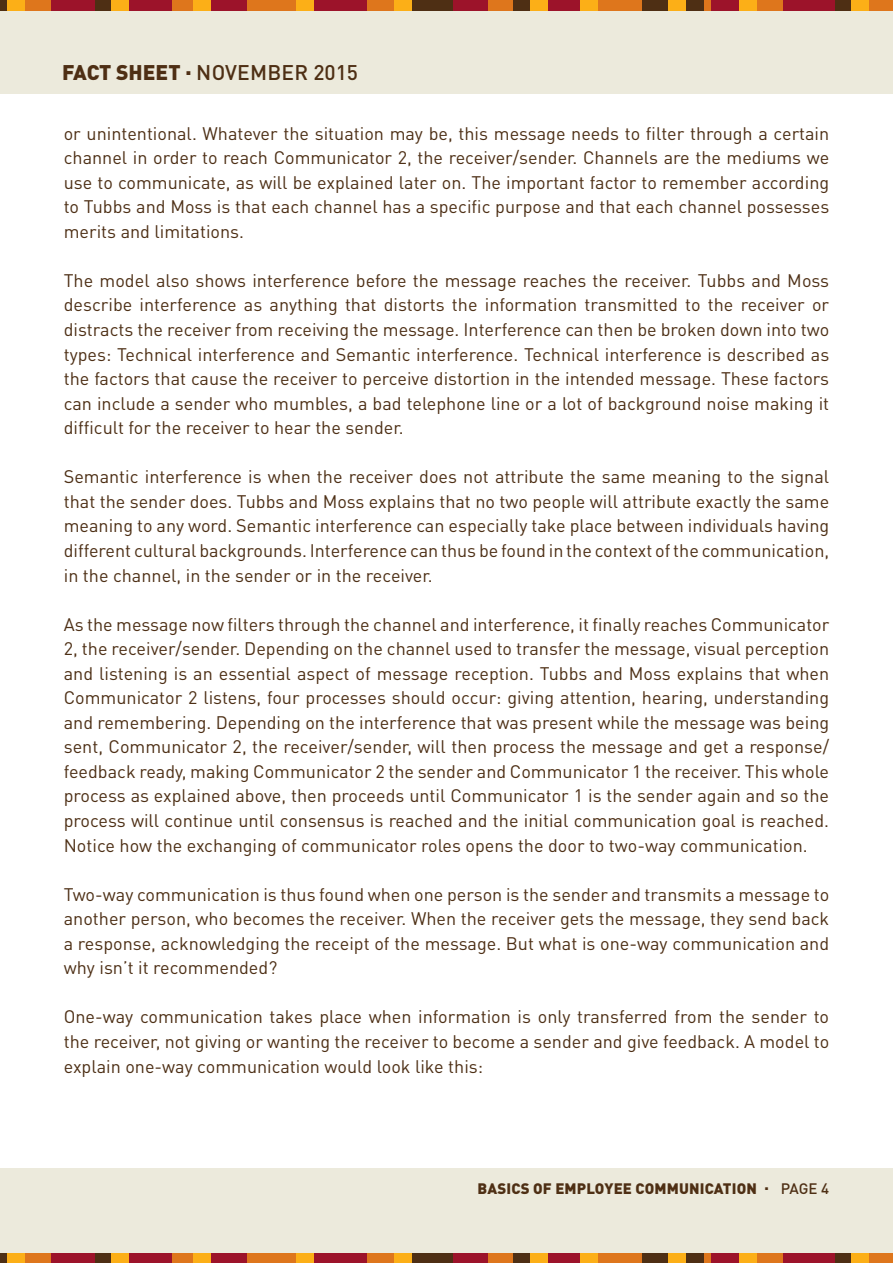
<style>
.page{position:relative;width:893px;height:1263px;background:#fff}
.page>*{position:absolute;margin:0;border:0;box-sizing:border-box;transform-origin:0 0}
.t1{font:500 21px "DIN Pro";letter-spacing:.01em;color:#4e2f14}
.t2{font:18px/24.6px "DIN Pro";color:#4d2f15;text-align:justify}
.t3{font:900 15px "DIN Pro";letter-spacing:.01em;color:#4e2f14}
.t4{font:500 15px "DIN Pro";color:#4e2f14}
.s1{font-weight:900}
</style>
<div class="page">
<div style="left:0;top:1168px;width:893px;height:95px;background:#eceadc"></div>
<div style="left:0;top:0;width:893px;height:94px;background:#eceadc"></div>
<div style="left:0;top:0;width:893px;height:10px;background:#de761c"></div>
<div style="left:546px;top:0;width:36px;height:10px;background:#9c132a"></div>
<div style="left:210px;top:0;width:36px;height:10px;background:#9c132a"></div>
<div style="left:451px;top:0;width:36px;height:10px;background:#9c132a"></div>
<div style="left:51px;top:0;width:46px;height:10px;background:#9c132a"></div>
<div style="left:126px;top:0;width:46px;height:10px;background:#9c132a"></div>
<div style="left:783px;top:0;width:53px;height:10px;background:#9c132a"></div>
<div style="left:314px;top:0;width:53px;height:10px;background:#9c132a"></div>
<div style="left:643px;top:0;width:61px;height:10px;background:#4e2f14"></div>
<div style="left:712px;top:0;width:29px;height:10px;background:#9c132a"></div>
<div style="left:411px;top:0;width:42px;height:10px;background:#4e2f14"></div>
<div style="left:96px;top:0;width:17px;height:10px;background:#4e2f14"></div>
<div style="left:514px;top:0;width:17px;height:10px;background:#4e2f14"></div>
<div style="left:835px;top:0;width:17px;height:10px;background:#4e2f14"></div>
<div style="left:0;top:0;width:8px;height:10px;background:#4e2f14"></div>
<div style="left:8px;top:0;width:17px;height:10px;background:#fcaf17"></div>
<div style="left:193px;top:0;width:17px;height:10px;background:#fcaf17"></div>
<div style="left:740px;top:0;width:17px;height:10px;background:#fcaf17"></div>
<div style="left:668px;top:0;width:17px;height:10px;background:#fcaf17"></div>
<div style="left:580px;top:0;width:17px;height:10px;background:#fcaf17"></div>
<div style="left:395px;top:0;width:17px;height:10px;background:#fcaf17"></div>
<div style="left:111px;top:0;width:17px;height:10px;background:#fcaf17"></div>
<div style="left:530px;top:0;width:17px;height:10px;background:#fcaf17"></div>
<div style="left:851px;top:0;width:18px;height:10px;background:#fcaf17"></div>
<div style="left:297px;top:0;width:17px;height:10px;background:#fcaf17"></div>
<div style="left:0;top:1253px;width:893px;height:10px;background:#de761c"></div>
<div style="left:546px;top:1253px;width:36px;height:10px;background:#9c132a"></div>
<div style="left:210px;top:1253px;width:36px;height:10px;background:#9c132a"></div>
<div style="left:451px;top:1253px;width:36px;height:10px;background:#9c132a"></div>
<div style="left:51px;top:1253px;width:46px;height:10px;background:#9c132a"></div>
<div style="left:126px;top:1253px;width:46px;height:10px;background:#9c132a"></div>
<div style="left:783px;top:1253px;width:53px;height:10px;background:#9c132a"></div>
<div style="left:314px;top:1253px;width:53px;height:10px;background:#9c132a"></div>
<div style="left:643px;top:1253px;width:61px;height:10px;background:#4e2f14"></div>
<div style="left:712px;top:1253px;width:29px;height:10px;background:#9c132a"></div>
<div style="left:411px;top:1253px;width:42px;height:10px;background:#4e2f14"></div>
<div style="left:96px;top:1253px;width:17px;height:10px;background:#4e2f14"></div>
<div style="left:514px;top:1253px;width:17px;height:10px;background:#4e2f14"></div>
<div style="left:835px;top:1253px;width:17px;height:10px;background:#4e2f14"></div>
<div style="left:0;top:1253px;width:8px;height:10px;background:#4e2f14"></div>
<div style="left:8px;top:1253px;width:17px;height:10px;background:#fcaf17"></div>
<div style="left:193px;top:1253px;width:17px;height:10px;background:#fcaf17"></div>
<div style="left:740px;top:1253px;width:17px;height:10px;background:#fcaf17"></div>
<div style="left:668px;top:1253px;width:17px;height:10px;background:#fcaf17"></div>
<div style="left:580px;top:1253px;width:17px;height:10px;background:#fcaf17"></div>
<div style="left:395px;top:1253px;width:17px;height:10px;background:#fcaf17"></div>
<div style="left:111px;top:1253px;width:17px;height:10px;background:#fcaf17"></div>
<div style="left:530px;top:1253px;width:17px;height:10px;background:#fcaf17"></div>
<div style="left:851px;top:1253px;width:18px;height:10px;background:#fcaf17"></div>
<div style="left:297px;top:1253px;width:17px;height:10px;background:#fcaf17"></div>
<p class="t1" style="left:62px;top:58px;width:298px"><span class="s1">FACT SHEET </span><sup>.</sup> NOVEMBER 2015</p>
<p class="t2" style="left:64px;top:120px;width:767px">or unintentional. Whatever the situation may be, this message needs to filter through a certain channel in order to reach Communicator 2, the receiver/sender. Channels are the mediums we use to communicate, as will be explained later on. The important factor to remember according to Tubbs and Moss is that each channel has a specific purpose and that each channel possesses merits and limitations.</p>
<p class="t2" style="left:64px;top:267px;width:767px">The model also shows interference before the message reaches the receiver. Tubbs and Moss describe interference as anything that distorts the information transmitted to the receiver or distracts the receiver from receiving the message. Interference can then be broken down into two types: Technical interference and Semantic interference. Technical interference is described as the factors that cause the receiver to perceive distortion in the intended message. These factors can include a sender who mumbles, a bad telephone line or a lot of background noise making it difficult for the receiver to hear the sender.</p>
<p class="t2" style="left:64px;top:464px;width:767px">Semantic interference is when the receiver does not attribute the same meaning to the signal that the sender does. Tubbs and Moss explains that no two people will attribute exactly the same meaning to any word. Semantic interference can especially take place between individuals having different cultural backgrounds. Interference can thus be found in the context of the communication, in the channel, in the sender or in the receiver.</p>
<p class="t2" style="left:64px;top:611px;width:767px">As the message now filters through the channel and interference, it finally reaches Communicator 2, the receiver/sender. Depending on the channel used to transfer the message, visual perception and listening is an essential aspect of message reception. Tubbs and Moss explains that when Communicator 2 listens, four processes should occur: giving attention, hearing, understanding and remembering. Depending on the interference that was present while the message was being sent, Communicator 2, the receiver/sender, will then process the message and get a response/ feedback ready, making Communicator 2 the sender and Communicator 1 the receiver. This whole process as explained above, then proceeds until Communicator 1 is the sender again and so the process will continue until consensus is reached and the initial communication goal is reached.<br>Notice how the exchanging of communicator roles opens the door to two-way communication.</p>
<p class="t2" style="left:64px;top:881px;width:767px">Two-way communication is thus found when one person is the sender and transmits a message to another person, who becomes the receiver. When the receiver gets the message, they send back a response, acknowledging the receipt of the message. But what is one-way communication and why isn’t it recommended?</p>
<p class="t2" style="left:64px;top:1004px;width:767px">One-way communication takes place when information is only transferred from the sender to the receiver, not giving or wanting the receiver to become a sender and give feedback. A model to explain one-way communication would look like this:</p>
<p class="t3" style="left:478px;top:1178px;width:293px">BASICS OF EMPLOYEE COMMUNICATION .</p>
<p class="t4" style="left:781px;top:1178px;width:50px">PAGE 4</p>
</div>
